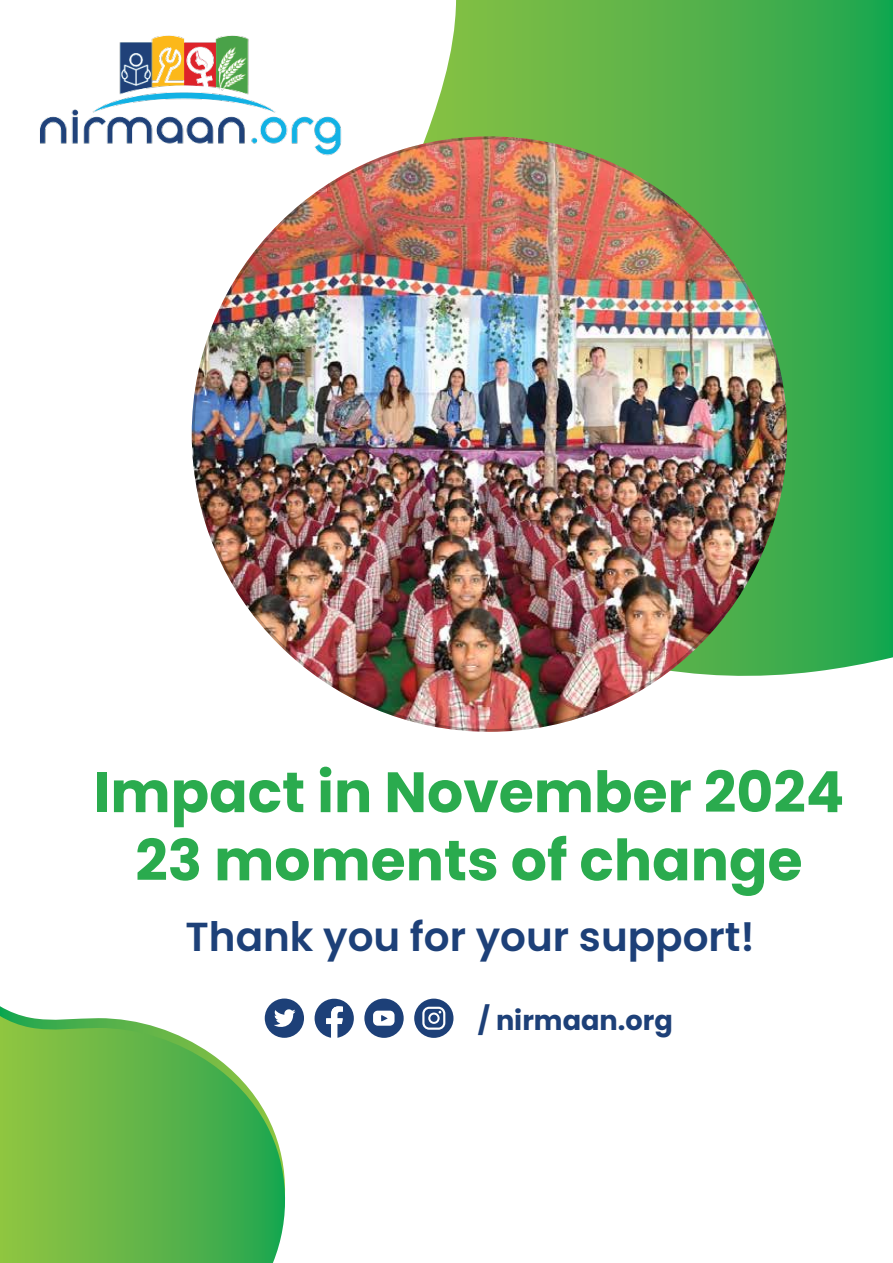
<style>
.page{position:relative;width:893px;height:1263px;background:#fff}
.page>*{position:absolute;margin:0;border:0;box-sizing:border-box;transform-origin:0 0}
.t1{font:700 56.85px/68.1px "Poppins";color:#2aab4e;text-align:center}
.t2{font:600 40.5px "Poppins";color:#1d4078}
.t3{font:700 27.15px "Poppins";color:#1d4078}
</style>
<div class="page">
<svg style="left:0;top:1016px;width:290px;height:247px;background:#75bf5d"></svg>
<svg style="left:426px;top:0;width:467px;height:675px;background:#45b050"></svg>
<img style="left:192px;top:136px;width:595px;height:596px">
<img style="left:40px;top:35px;width:302px;height:131px">
<div style="left:265px;top:998px;width:39px;height:40px;background:#1d4078;border-radius:50%"></div>
<svg style="left:274px;top:1009px;width:21px;height:18px"></svg>
<div style="left:364px;top:998px;width:40px;height:40px;background:#1d4078;border-radius:50%"></div>
<svg style="left:373px;top:1011px;width:22px;height:15px"></svg>
<div style="left:414px;top:998px;width:39px;height:40px;background:#1d4078;border-radius:50%"></div>
<svg style="left:422px;top:1007px;width:23px;height:23px"></svg>
<svg style="left:315px;top:999px;width:39px;height:39px"></svg>
<p class="t1" style="left:94px;top:758px;width:752px">Impact in November 2024<br>23 moments of change</p>
<p class="t2" style="left:186px;top:914px;width:571px">Thank you for your support!</p>
<p class="t3" style="left:478px;top:1004px;width:197px">/ nirmaan.org</p>
</div>
